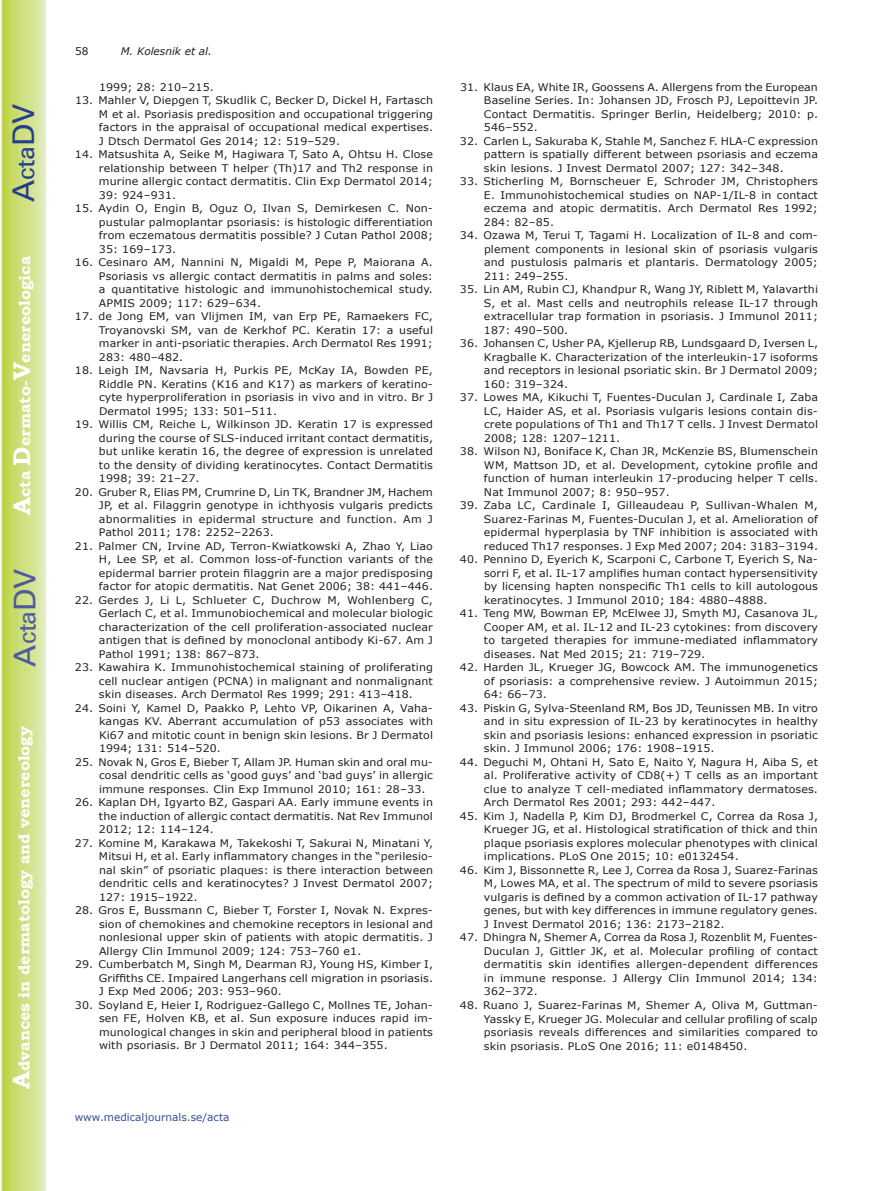
<style>
.page{position:relative;width:893px;height:1191px;background:#fff}
.page>*{position:absolute;margin:0;border:0;box-sizing:border-box;transform-origin:0 0}
.t1{font:30px "Univers";color:#4d5a9e}
.t2{font:30px "Univers";color:#253f8e}
.t3{font:700 15.75px "Bookman Old Style";color:#fff}
.t4{font:10.5px/13.5px "Verdana";letter-spacing:.01em;color:#231f20;text-align:justify;scale:1.05 1}
.t5{font:10.5px "Verdana";color:#324f95}
.t6{font:italic 10.5px "Verdana";color:#231f20}
.t7{font:10.5px "Verdana";letter-spacing:.01em;color:#231f20}
.s1{font-size:24px}
</style>
<div class="page">
<svg style="left:1px;top:0;width:45px;height:1191px;background:#cfe084"></svg>
<h1 class="t2" style="left:6px;top:202px;width:100px;rotate:-90deg">A<span class="s1">cta</span>DV</h1>
<h2 class="t3" style="left:15px;top:515px;width:260px;rotate:-90deg"><span class="s1">A</span>cta <span class="s1">D</span>ermato-<span class="s1">V</span>enereologica</h2>
<h1 class="t1" style="left:7px;top:666px;width:100px;rotate:-90deg">A<span class="s1">cta</span>DV</h1>
<h2 class="t3" style="left:15px;top:1088px;width:364px;rotate:-90deg"><span class="s1">A</span>dvances in dermatology and venereology</h2>
<p class="t7" style="left:75px;top:44px;width:15px">58</p>
<p class="t6" style="left:121px;top:44px;width:93px">M. Kolesnik et al.</p>
<p class="t4" style="left:99px;top:80px;width:111px">1999; 28: 210–215.</p>
<p class="t4" style="left:99px;top:94px;width:320px;text-indent:-24px">13. Mahler V, Diepgen T, Skudlik C, Becker D, Dickel H, Fartasch M et al. Psoriasis predisposition and occupational triggering factors in the appraisal of occupational medical expertises.<br>J Dtsch Dermatol Ges 2014; 12: 519–529.</p>
<p class="t4" style="left:99px;top:148px;width:320px;text-indent:-24px">14. Matsushita A, Seike M, Hagiwara T, Sato A, Ohtsu H. Close relationship between T helper (Th)17 and Th2 response in murine allergic contact dermatitis. Clin Exp Dermatol 2014; 39: 924–931.</p>
<p class="t4" style="left:99px;top:202px;width:320px;text-indent:-24px">15. Aydin O, Engin B, Oguz O, Ilvan S, Demirkesen C. Non&shy;pustular palmoplantar psoriasis: is histologic differentiation from eczematous dermatitis possible? J Cutan Pathol 2008; 35: 169–173.</p>
<p class="t4" style="left:99px;top:256px;width:320px;text-indent:-24px">16. Cesinaro AM, Nannini N, Migaldi M, Pepe P, Maiorana A.<br>Psoriasis vs allergic contact dermatitis in palms and soles: a quantitative histologic and immunohistochemical study.<br>APMIS 2009; 117: 629–634.</p>
<p class="t4" style="left:99px;top:310px;width:320px;text-indent:-24px">17. de Jong EM, van Vlijmen IM, van Erp PE, Ramaekers FC, Troyanovski SM, van de Kerkhof PC. Keratin 17: a useful marker in anti-psoriatic therapies. Arch Dermatol Res 1991; 283: 480–482.</p>
<p class="t4" style="left:99px;top:364px;width:320px;text-indent:-24px">18. Leigh IM, Navsaria H, Purkis PE, McKay IA, Bowden PE, Riddle PN. Keratins (K16 and K17) as markers of keratino&shy;cyte hyperproliferation in psoriasis in vivo and in vitro. Br J Dermatol 1995; 133: 501–511.</p>
<p class="t4" style="left:99px;top:418px;width:320px;text-indent:-24px">19. Willis CM, Reiche L, Wilkinson JD. Keratin 17 is expressed during the course of SLS-induced irritant contact dermatitis, but unlike keratin 16, the degree of expression is unrelated to the density of dividing keratinocytes. Contact Dermatitis 1998; 39: 21–27.</p>
<p class="t4" style="left:99px;top:485px;width:320px;text-indent:-24px">20. Gruber R, Elias PM, Crumrine D, Lin TK, Brandner JM, Hachem JP, et al. Filaggrin genotype in ichthyosis vulgaris predicts abnormalities in epidermal structure and function. Am J Pathol 2011; 178: 2252–2263.</p>
<p class="t4" style="left:99px;top:539px;width:320px;text-indent:-24px">21. Palmer CN, Irvine AD, Terron-Kwiatkowski A, Zhao Y, Liao H, Lee SP, et al. Common loss-of-function variants of the epidermal barrier protein filaggrin are a major predisposing factor for atopic dermatitis. Nat Genet 2006; 38: 441–446.</p>
<p class="t4" style="left:99px;top:593px;width:320px;text-indent:-24px">22. Gerdes J, Li L, Schlueter C, Duchrow M, Wohlenberg C, Gerlach C, et al. Immunobiochemical and molecular biologic characterization of the cell proliferation-associated nuclear antigen that is defined by monoclonal antibody Ki-67. Am J Pathol 1991; 138: 867–873.</p>
<p class="t4" style="left:99px;top:661px;width:320px;text-indent:-24px">23. Kawahira K. Immunohistochemical staining of proliferating cell nuclear antigen (PCNA) in malignant and nonmalignant skin diseases. Arch Dermatol Res 1999; 291: 413–418.</p>
<p class="t4" style="left:99px;top:701px;width:320px;text-indent:-24px">24. Soini Y, Kamel D, Paakko P, Lehto VP, Oikarinen A, Vaha&shy;kangas KV. Aberrant accumulation of p53 associates with Ki67 and mitotic count in benign skin lesions. Br J Dermatol 1994; 131: 514–520.</p>
<p class="t4" style="left:99px;top:755px;width:320px;text-indent:-24px">25. Novak N, Gros E, Bieber T, Allam JP. Human skin and oral mu&shy;cosal dendritic cells as ‘good guys’ and ‘bad guys’ in allergic immune responses. Clin Exp Immunol 2010; 161: 28–33.</p>
<p class="t4" style="left:99px;top:796px;width:320px;text-indent:-24px">26. Kaplan DH, Igyarto BZ, Gaspari AA. Early immune events in the induction of allergic contact dermatitis. Nat Rev Immunol 2012; 12: 114–124.</p>
<p class="t4" style="left:99px;top:836px;width:320px;text-indent:-24px">27. Komine M, Karakawa M, Takekoshi T, Sakurai N, Minatani Y, Mitsui H, et al. Early inflammatory changes in the “perilesio&shy;nal skin” of psoriatic plaques: is there interaction between dendritic cells and keratinocytes? J Invest Dermatol 2007; 127: 1915–1922.</p>
<p class="t4" style="left:99px;top:904px;width:320px;text-indent:-24px">28. Gros E, Bussmann C, Bieber T, Forster I, Novak N. Expres&shy;sion of chemokines and chemokine receptors in lesional and nonlesional upper skin of patients with atopic dermatitis. J Allergy Clin Immunol 2009; 124: 753–760 e1.</p>
<p class="t4" style="left:99px;top:958px;width:320px;text-indent:-24px">29. Cumberbatch M, Singh M, Dearman RJ, Young HS, Kimber I, Griffiths CE. Impaired Langerhans cell migration in psoriasis.<br>J Exp Med 2006; 203: 953–960.</p>
<p class="t4" style="left:99px;top:998px;width:320px;text-indent:-24px">30. Soyland E, Heier I, Rodriguez-Gallego C, Mollnes TE, Johan&shy;sen FE, Holven KB, et al. Sun exposure induces rapid im&shy;munological changes in skin and peripheral blood in patients with psoriasis. Br J Dermatol 2011; 164: 344–355.</p>
<p class="t5" style="left:75px;top:1110px;width:156px">www.medicaljournals.se/acta</p>
<p class="t4" style="left:484px;top:80px;width:320px;text-indent:-24px">31. Klaus EA, White IR, Goossens A. Allergens from the European Baseline Series. In: Johansen JD, Frosch PJ, Lepoittevin JP.<br>Contact Dermatitis. Springer Berlin, Heidelberg; 2010: p.<br>546–552.</p>
<p class="t4" style="left:484px;top:134px;width:320px;text-indent:-24px">32. Carlen L, Sakuraba K, Stahle M, Sanchez F. HLA-C expression pattern is spatially different between psoriasis and eczema skin lesions. J Invest Dermatol 2007; 127: 342–348.</p>
<p class="t4" style="left:484px;top:175px;width:320px;text-indent:-24px">33. Sticherling M, Bornscheuer E, Schroder JM, Christophers E. Immunohistochemical studies on NAP-1/IL-8 in contact eczema and atopic dermatitis. Arch Dermatol Res 1992; 284: 82–85.</p>
<p class="t4" style="left:484px;top:229px;width:320px;text-indent:-24px">34. Ozawa M, Terui T, Tagami H. Localization of IL-8 and com&shy;plement components in lesional skin of psoriasis vulgaris and pustulosis palmaris et plantaris. Dermatology 2005; 211: 249–255.</p>
<p class="t4" style="left:484px;top:283px;width:320px;text-indent:-24px">35. Lin AM, Rubin CJ, Khandpur R, Wang JY, Riblett M, Yalavarthi S, et al. Mast cells and neutrophils release IL-17 through extracellular trap formation in psoriasis. J Immunol 2011; 187: 490–500.</p>
<p class="t4" style="left:484px;top:337px;width:320px;text-indent:-24px">36. Johansen C, Usher PA, Kjellerup RB, Lundsgaard D, Iversen L, Kragballe K. Characterization of the interleukin-17 isoforms and receptors in lesional psoriatic skin. Br J Dermatol 2009; 160: 319–324.</p>
<p class="t4" style="left:484px;top:391px;width:320px;text-indent:-24px">37. Lowes MA, Kikuchi T, Fuentes-Duculan J, Cardinale I, Zaba LC, Haider AS, et al. Psoriasis vulgaris lesions contain dis&shy;crete populations of Th1 and Th17 T cells. J Invest Dermatol 2008; 128: 1207–1211.</p>
<p class="t4" style="left:484px;top:445px;width:320px;text-indent:-24px">38. Wilson NJ, Boniface K, Chan JR, McKenzie BS, Blumenschein WM, Mattson JD, et al. Development, cytokine profile and function of human interleukin 17-producing helper T cells.<br>Nat Immunol 2007; 8: 950–957.</p>
<p class="t4" style="left:484px;top:499px;width:320px;text-indent:-24px">39. Zaba LC, Cardinale I, Gilleaudeau P, Sullivan-Whalen M, Suarez-Farinas M, Fuentes-Duculan J, et al. Amelioration of epidermal hyperplasia by TNF inhibition is associated with reduced Th17 responses. J Exp Med 2007; 204: 3183–3194.</p>
<p class="t4" style="left:484px;top:553px;width:320px;text-indent:-24px">40. Pennino D, Eyerich K, Scarponi C, Carbone T, Eyerich S, Na&shy;sorri F, et al. IL-17 amplifies human contact hypersensitivity by licensing hapten nonspecific Th1 cells to kill autologous keratinocytes. J Immunol 2010; 184: 4880–4888.</p>
<p class="t4" style="left:484px;top:607px;width:320px;text-indent:-24px">41. Teng MW, Bowman EP, McElwee JJ, Smyth MJ, Casanova JL, Cooper AM, et al. IL-12 and IL-23 cytokines: from discovery to targeted therapies for immune-mediated inflammatory diseases. Nat Med 2015; 21: 719–729.</p>
<p class="t4" style="left:484px;top:661px;width:320px;text-indent:-24px">42. Harden JL, Krueger JG, Bowcock AM. The immunogenetics of psoriasis: a comprehensive review. J Autoimmun 2015; 64: 66–73.</p>
<p class="t4" style="left:484px;top:701px;width:320px;text-indent:-24px">43. Piskin G, Sylva-Steenland RM, Bos JD, Teunissen MB. In vitro and in situ expression of IL-23 by keratinocytes in healthy skin and psoriasis lesions: enhanced expression in psoriatic skin. J Immunol 2006; 176: 1908–1915.</p>
<p class="t4" style="left:484px;top:755px;width:320px;text-indent:-24px">44. Deguchi M, Ohtani H, Sato E, Naito Y, Nagura H, Aiba S, et al. Proliferative activity of CD8(+) T cells as an important clue to analyze T cell-mediated inflammatory dermatoses.<br>Arch Dermatol Res 2001; 293: 442–447.</p>
<p class="t4" style="left:484px;top:809px;width:320px;text-indent:-24px">45. Kim J, Nadella P, Kim DJ, Brodmerkel C, Correa da Rosa J, Krueger JG, et al. Histological stratification of thick and thin plaque psoriasis explores molecular phenotypes with clinical implications. PLoS One 2015; 10: e0132454.</p>
<p class="t4" style="left:484px;top:863px;width:320px;text-indent:-24px">46. Kim J, Bissonnette R, Lee J, Correa da Rosa J, Suarez-Farinas M, Lowes MA, et al. The spectrum of mild to severe psoriasis vulgaris is defined by a common activation of IL-17 pathway genes, but with key differences in immune regulatory genes.<br>J Invest Dermatol 2016; 136: 2173–2182.</p>
<p class="t4" style="left:484px;top:931px;width:320px;text-indent:-24px">47. Dhingra N, Shemer A, Correa da Rosa J, Rozenblit M, Fuentes-Duculan J, Gittler JK, et al. Molecular profiling of contact dermatitis skin identifies allergen-dependent differences in immune response. J Allergy Clin Immunol 2014; 134:<br>362–372.</p>
<p class="t4" style="left:484px;top:998px;width:320px;text-indent:-24px">48. Ruano J, Suarez-Farinas M, Shemer A, Oliva M, Guttman-Yassky E, Krueger JG. Molecular and cellular profiling of scalp psoriasis reveals differences and similarities compared to skin psoriasis. PLoS One 2016; 11: e0148450.</p>
</div>
